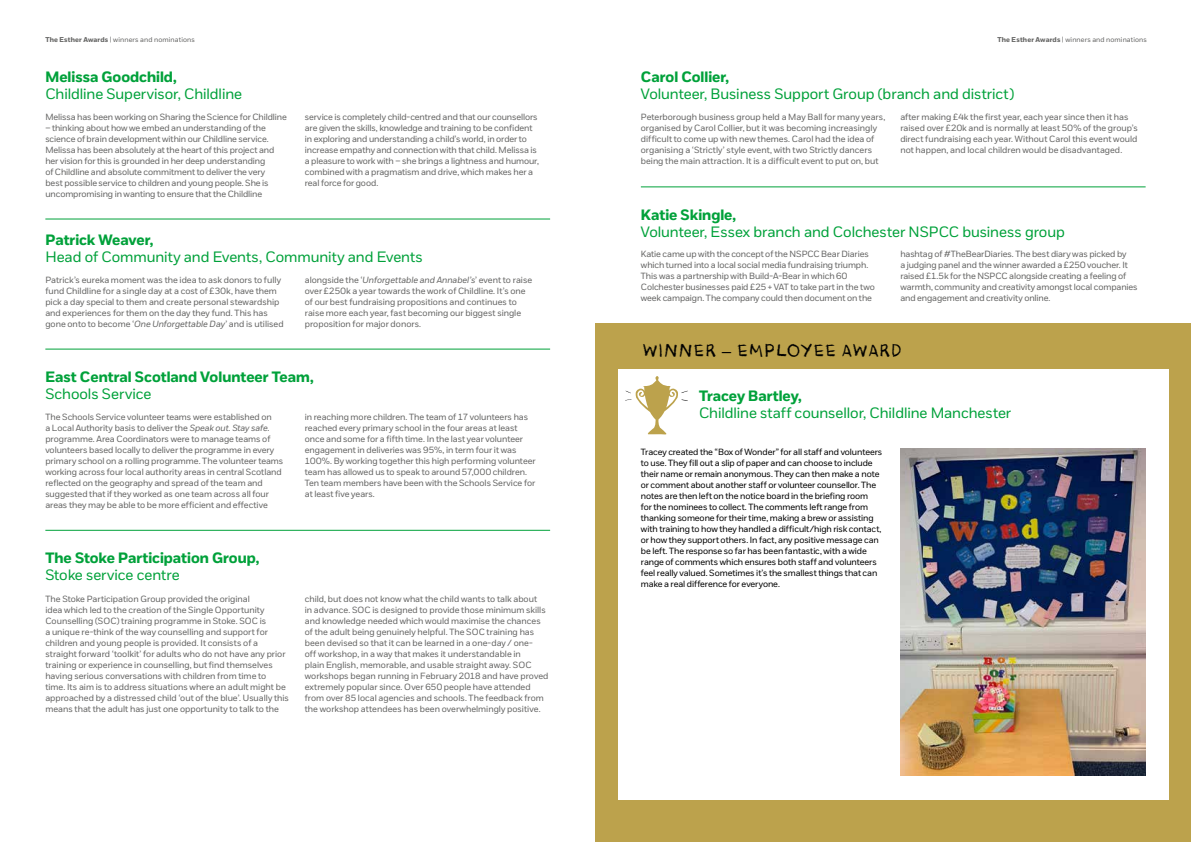
<style>
.page{position:relative;width:1191px;height:842px;background:#fff}
.page>*{position:absolute;margin:0;border:0;box-sizing:border-box;transform-origin:0 0}
.t1{font:18.9px "NSPCC Crayon";letter-spacing:-.005em;color:#000}
.t2{font:15px "NSPCC";letter-spacing:-.005em;color:#00a13a}
.t3{font:700 15px "NSPCC";color:#00a13a}
.t4{font:9px/11px "NSPCC";color:#646463}
.t5{font:9px/11px "NSPCC";letter-spacing:-.01em;color:#000}
.t6{font:7px "NSPCC";letter-spacing:.02em;color:#646463}
.s1{font-weight:700}
.s2{font-style:italic}
</style>
<div class="page">
<div style="left:595px;top:323px;width:596px;height:519px;background:#bca24c"></div>
<div style="left:618px;top:369px;width:550px;height:430px;background:#fff"></div>
<svg style="left:625px;top:376px;width:63px;height:58px"></svg>
<hr style="left:45px;top:349px;width:505px;height:1px;background:#00a13a">
<hr style="left:45px;top:219px;width:505px;height:1px;background:#00a13a">
<hr style="left:641px;top:187px;width:504px;height:1px;background:#00a13a">
<hr style="left:45px;top:530px;width:505px;height:1px;background:#00a13a">
<img style="left:900px;top:448px;width:245px;height:328px">
<p class="t6" style="left:45px;top:35px;width:151px"><span class="s1">The Esther Awards</span> | winners and nominations</p>
<p class="t6" style="left:997px;top:35px;width:151px"><span class="s1">The Esther Awards</span> | winners and nominations</p>
<h2 class="t3" style="left:45px;top:68px;width:133px">Melissa Goodchild,</h2>
<h2 class="t2" style="left:45px;top:85px;width:198px">Childline Supervisor, Childline</h2>
<p class="t4" style="left:45px;top:111px;width:243px">Melissa has been working on Sharing the Science for Childline</p>
<p class="t4" style="left:45px;top:122px;width:230px">– thinking about how we embed an understanding of the science of brain development within our Childline service.<br>Melissa has been absolutely at the heart of this project and her vision for this is grounded in her deep understanding of Childline and absolute commitment to deliver the very best possible service to children and young people. She is uncompromising in wanting to ensure that the Childline</p>
<p class="t4" style="left:305px;top:111px;width:235px">service is completely child-centred and that our counsellors are given the skills, knowledge and training to be confident in exploring and understanding a child’s world, in order to increase empathy and connection with that child. Melissa is a pleasure to work with – she brings a lightness and humour, combined with a pragmatism and drive, which makes her a real force for good.</p>
<h2 class="t3" style="left:45px;top:230px;width:109px">Patrick Weaver,</h2>
<h2 class="t2" style="left:45px;top:247px;width:379px">Head of Community and Events, Community and Events</h2>
<p class="t4" style="left:45px;top:274px;width:240px">Patrick’s eureka moment was the idea to ask donors to fully fund Childline for a single day at a cost of £30k, have them pick a day special to them and create personal stewardship and experiences for them on the day they fund. This has gone onto to become ‘<span class="s2">One Unforgettable Day</span>’ and is utilised</p>
<p class="t4" style="left:305px;top:274px;width:229px">alongside the ‘<span class="s2">Unforgettable and Annabel’s</span>’ event to raise over £250k a year towards the work of Childline. It’s one of our best fundraising propositions and continues to raise more each year, fast becoming our biggest single proposition for major donors.</p>
<h2 class="t3" style="left:45px;top:367px;width:270px">East Central Scotland Volunteer Team,</h2>
<h2 class="t2" style="left:45px;top:385px;width:108px">Schools Service</h2>
<p class="t4" style="left:45px;top:411px;width:239px">The Schools Service volunteer teams were established on<br>a Local Authority basis to deliver the <span class="s2">Speak out. Stay safe. </span>programme. Area Coordinators were to manage teams of volunteers based locally to deliver the programme in every primary school on a rolling programme. The volunteer teams working across four local authority areas in central Scotland reflected on the geography and spread of the team and suggested that if they worked as one team across all four areas they may be able to be more efficient and effective</p>
<p class="t4" style="left:305px;top:411px;width:232px">in reaching more children. The team of 17 volunteers has reached every primary school in the four areas at least once and some for a fifth time. In the last year volunteer engagement in deliveries was 95%, in term four it was 100%. By working together this high performing volunteer team has allowed us to speak to around 57,000 children.<br>Ten team members have been with the Schools Service for at least five years.</p>
<h2 class="t3" style="left:45px;top:549px;width:215px">The Stoke Participation Group,</h2>
<h2 class="t2" style="left:45px;top:566px;width:136px">Stoke service centre</h2>
<p class="t4" style="left:45px;top:593px;width:245px">The Stoke Participation Group provided the original<br>idea which led to the creation of the Single Opportunity Counselling (SOC) training programme in Stoke. SOC is<br>a unique re-think of the way counselling and support for children and young people is provided. It consists of a straight forward ‘toolkit’ for adults who do not have any prior training or experience in counselling, but find themselves having serious conversations with children from time to<br>time. Its aim is to address situations where an adult might be approached by a distressed child ‘out of the blue’. Usually this means that the adult has just one opportunity to talk to the</p>
<p class="t4" style="left:305px;top:593px;width:245px">child, but does not know what the child wants to talk about<br>in advance. SOC is designed to provide those minimum skills and knowledge needed which would maximise the chances of the adult being genuinely helpful. The SOC training has been devised so that it can be learned in a one-day / one-<br>off workshop, in a way that makes it understandable in<br>plain English, memorable, and usable straight away. SOC workshops began running in February 2018 and have proved extremely popular since. Over 650 people have attended from over 85 local agencies and schools. The feedback from the workshop attendees has been overwhelmingly positive.</p>
<h2 class="t3" style="left:641px;top:68px;width:90px">Carol Collier,</h2>
<h2 class="t2" style="left:641px;top:85px;width:374px">Volunteer, Business Support Group (branch and district)</h2>
<p class="t4" style="left:641px;top:111px;width:246px">Peterborough business group held a May Ball for many years, organised by Carol Collier, but it was becoming increasingly difficult to come up with new themes. Carol had the idea of organising a ‘Strictly’ style event, with two Strictly dancers being the main attraction. It is a difficult event to put on, but</p>
<p class="t4" style="left:900px;top:111px;width:239px">after making £4k the first year, each year since then it has raised over £20k and is normally at least 50% of the group’s direct fundraising each year. Without Carol this event would not happen, and local children would be disadvantaged.</p>
<h2 class="t3" style="left:641px;top:205px;width:97px">Katie Skingle,</h2>
<h2 class="t2" style="left:641px;top:222px;width:425px">Volunteer, Essex branch and Colchester NSPCC business group</h2>
<p class="t4" style="left:641px;top:248px;width:235px">Katie came up with the concept of the NSPCC Bear Diaries which turned into a local social media fundraising triumph.<br>This was a partnership with Build-A-Bear in which 60<br>Colchester businesses paid £25 + VAT to take part in the two week campaign. The company could then document on the</p>
<p class="t4" style="left:900px;top:248px;width:239px">hashtag of #TheBearDiaries. The best diary was picked by<br>a judging panel and the winner awarded a £250 voucher. It raised £1.5k for the NSPCC alongside creating a feeling of warmth, community and creativity amongst local companies and engagement and creativity online.</p>
<h1 class="t1" style="left:642px;top:340px;width:262px">WINNER – EMPLOYEE AWARD</h1>
<h2 class="t3" style="left:699px;top:387px;width:104px">Tracey Bartley,</h2>
<h2 class="t2" style="left:699px;top:404px;width:314px">Childline staff counsellor, Childline Manchester</h2>
<p class="t5" style="left:641px;top:446px;width:243px">Tracey created the “Box of Wonder” for all staff and volunteers to use. They fill out a slip of paper and can choose to include their name or remain anonymous. They can then make a note or comment about another staff or volunteer counsellor. The notes are then left on the notice board in the briefing room<br>for the nominees to collect. The comments left range from thanking someone for their time, making a brew or assisting with training to how they handled a difficult/high risk contact, or how they support others. In fact, any positive message can be left. The response so far has been fantastic, with a wide range of comments which ensures both staff and volunteers feel really valued. Sometimes it’s the smallest things that can make a real difference for everyone.</p>
</div>
